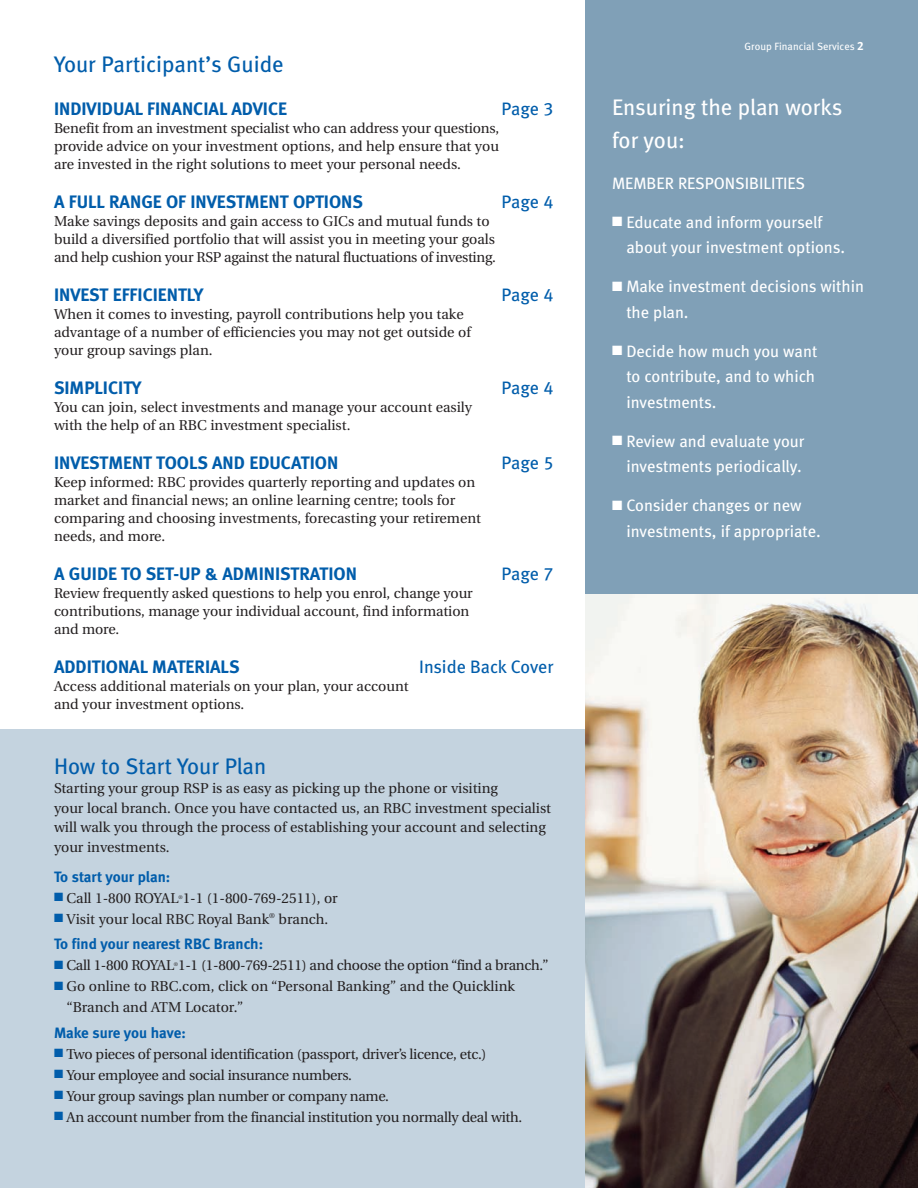
<style>
.page{position:relative;width:918px;height:1188px;background:#fff}
.page>*{position:absolute;margin:0;border:0;box-sizing:border-box;transform-origin:0 0}
.t1{font:22.5px "Meta Book LF";color:#015dab}
.t2{font:22.5px/33px "Meta Book LF";color:#fff}
.t3{font:18px "Meta Bold LF";color:#015dab}
.t4{font:18px "Meta Book LF";letter-spacing:-.01em;color:#015dab}
.t5{font:16.5px/25.5px "Meta Book LF";color:#fff}
.t6{font:15px "Meta Bold LF";letter-spacing:-.01em;color:#015dab}
.t7{font:14.25px/18px "Utopia";color:#231f20}
.t8{font:14.25px "Utopia";letter-spacing:-.02em;color:#231f20}
.t9{font:10.5px "Meta Book LF";color:#fff}
.t10{font:5.25px "Utopia";color:#231f20}
.s1{color:#015dab}
.s2{font-family:"Meta Bold LF";font-size:12px}
</style>
<div class="page">
<div style="left:0;top:729px;width:585px;height:459px;background:#c4d3df"></div>
<div style="left:585px;top:0;width:333px;height:594px;background:#80a0b7"></div>
<img style="left:585px;top:594px;width:333px;height:594px">
<h1 class="t1" style="left:54px;top:51px;width:231px">Your Participant’s Guide</h1>
<p class="t3" style="left:54px;top:98px;width:234px">INDIVIDUAL FINANCIAL ADVICE</p>
<p class="t4" style="left:502px;top:98px;width:53px">Page 3</p>
<p class="t7" style="left:54px;top:120px;width:447px;text-align:justify">Benefit from an investment specialist who can address your questions, provide advice on your investment options, and help ensure that you are invested in the right solutions to meet your personal needs.</p>
<p class="t3" style="left:54px;top:191px;width:311px">A FULL RANGE OF INVESTMENT OPTIONS</p>
<p class="t4" style="left:502px;top:191px;width:53px">Page 4</p>
<p class="t7" style="left:54px;top:213px;width:443px">Make savings deposits and gain access to GICs and mutual funds to build a diversified portfolio that will assist you in meeting your goals and help cushion your RSP against the natural fluctuations of investing.</p>
<p class="t3" style="left:54px;top:284px;width:151px">INVEST EFFICI ENTLY</p>
<p class="t4" style="left:502px;top:284px;width:53px">Page 4</p>
<p class="t7" style="left:54px;top:306px;width:418px">When it comes to investing, payroll contributions help you take advantage of a number of efficiencies you may not get outside of your group savings plan.</p>
<p class="t3" style="left:54px;top:377px;width:89px">SIM PLICITY</p>
<p class="t4" style="left:502px;top:377px;width:53px">Page 4</p>
<p class="t7" style="left:54px;top:399px;width:420px">You can join, select investments and manage your account easily with the help of an RBC investment specialist.</p>
<p class="t3" style="left:54px;top:452px;width:286px">INVESTM ENT TOOLS AND EDUCATION</p>
<p class="t4" style="left:502px;top:452px;width:53px">Page 5</p>
<p class="t7" style="left:54px;top:474px;width:429px">Keep informed: RBC provides quarterly reporting and updates on market and financial news; an online learning centre; tools for comparing and choosing investments, forecasting your retirement needs, and more.</p>
<p class="t3" style="left:54px;top:563px;width:305px">A GUIDE TO SET-UP &amp; ADMI NISTRATION</p>
<p class="t4" style="left:502px;top:563px;width:53px">Page 7</p>
<p class="t7" style="left:54px;top:585px;width:420px">Review frequently asked questions to help you enrol, change your contributions, manage your individual account, find information and more.</p>
<p class="t3" style="left:54px;top:656px;width:187px">ADDITI ONAL MATERIALS</p>
<p class="t4" style="left:419px;top:656px;width:136px">I nside Back Cover</p>
<p class="t7" style="left:54px;top:678px;width:356px">Access additional materials on your plan, your account and your investment options.</p>
<h1 class="t1" style="left:54px;top:753px;width:214px">How to Start Your Plan</h1>
<p class="t7" style="left:54px;top:779px;width:499px;line-height:19.5px">Starting your group RSP is as easy as picking up the phone or visiting<br>your local branch. Once you have contacted us, an RBC investment specialist will walk you through the process of establishing your account and selecting your investments.</p>
<p class="t6" style="left:54px;top:868px;width:118px">TO START YOUR PLAN:</p>
<p class="t7" style="left:54px;top:889px;width:285px"><span class="s1">■</span> Call 1-800 ROYAL 1-1 (1-800-769-2511), or</p>
<p class="t10" style="left:178px;top:894px;width:6px">®</p>
<p class="t7" style="left:54px;top:910px;width:276px"><span class="s1">■</span> Visit your local RBC Royal Bank<sup>®</sup> branch.</p>
<p class="t6" style="left:54px;top:935px;width:211px">TO FIND YOUR NEAREST RBC BRANCH:</p>
<p class="t8" style="left:54px;top:958px;width:496px"><span class="s1">■</span> Call 1-800 ROYAL 1-1 (1-800-769-2511) and choose the option “find a branch.”</p>
<p class="t10" style="left:174px;top:961px;width:6px">®</p>
<p class="t7" style="left:67px;top:976px;width:450px;line-height:21px;text-indent:-13px"><span class="s1">■</span> Go online to RBC.com, click on “Personal Banking” and the Quicklink “Branch and ATM Locator.”</p>
<p class="t6" style="left:54px;top:1024px;width:133px">MAKE SURE YOU HAVE:</p>
<p class="t8" style="left:54px;top:1046px;width:434px"><span class="s1">■</span> Two pieces of personal identification (passport, driver’s licence, etc.)</p>
<p class="t8" style="left:54px;top:1067px;width:299px"><span class="s1">■</span> Your employee and social insurance numbers.</p>
<p class="t8" style="left:54px;top:1088px;width:337px"><span class="s1">■</span> Your group savings plan number or company name.</p>
<p class="t8" style="left:54px;top:1109px;width:470px"><span class="s1">■</span> An account number from the financial institution you normally deal with.</p>
<p class="t9" style="left:745px;top:40px;width:121px">Group Financial Services <span class="s2">2</span></p>
<h1 class="t2" style="left:612px;top:91px;width:232px">Ensuring the plan works for you:</h1>
<p class="t5" style="left:612px;top:170px;width:71px">Member resp</p>
<p class="t5" style="left:714px;top:170px;width:83px">onsibilities</p>
<p class="t5" style="left:626px;top:209px;width:220px;text-indent:-14px">■ Educate and inform yourself about your investment options.</p>
<p class="t5" style="left:626px;top:274px;width:239px;text-indent:-14px">■ Make investment decisions within the plan.</p>
<p class="t5" style="left:626px;top:338px;width:192px;text-indent:-14px">■ Decide how much you want to contribute, and to which investments.</p>
<p class="t5" style="left:612px;top:428px;width:194px;text-align:right">■ Review and evaluate your investments periodically.</p>
<p class="t5" style="left:626px;top:493px;width:196px;text-indent:-14px">■ Consider changes or new investments, if appropriate.</p>
</div>
